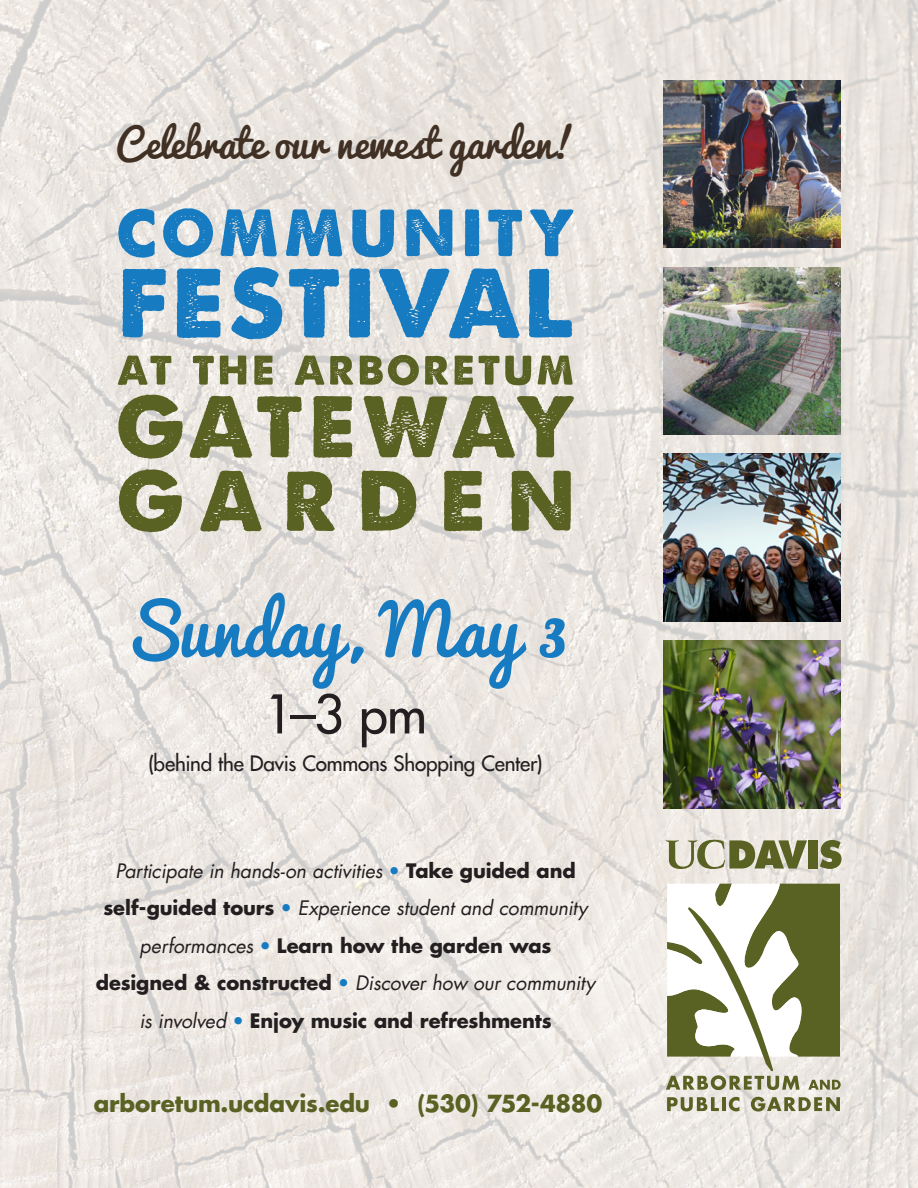
<style>
.page{position:relative;width:918px;height:1188px;background:#fff}
.page>*{position:absolute;margin:0;border:0;box-sizing:border-box;transform-origin:0 0}
.t1{font:69.15px "Pacifico";letter-spacing:-.01em;color:#177bc1}
.t2{font:500 51.9px "Futura UC Davis";color:#231f20}
.t3{font:39.15px "Pacifico";letter-spacing:-.005em;color:#413124}
.t4{font:700 23.1px "Futura UC Davis";letter-spacing:-.005em;color:#596123}
.t5{font:500 20.7px "Futura UC Davis";letter-spacing:-.01em;color:#231f20}
.t6{font:italic 19.5px/37.5px "Futura UC Davis";letter-spacing:-.01em;color:#231f20;text-align:center}
.s1{font-style:normal;color:#177bc1}
.s2{font-weight:700;font-style:normal}
</style>
<div class="page">
<img style="left:0;top:0;width:918px;height:1188px">
<img style="left:664px;top:267px;width:176px;height:168px">
<svg style="left:119px;top:469px;width:452px;height:63px;background:#a5a686"></svg>
<svg style="left:118px;top:395px;width:456px;height:64px;background:#9fa17f"></svg>
<svg style="left:118px;top:355px;width:455px;height:30px;background:#a2a383"></svg>
<svg style="left:122px;top:267px;width:450px;height:72px;background:#7cadcf"></svg>
<svg style="left:118px;top:208px;width:455px;height:50px;background:#80afcf"></svg>
<img style="left:664px;top:80px;width:176px;height:168px">
<img style="left:664px;top:641px;width:176px;height:168px">
<img style="left:664px;top:454px;width:176px;height:168px">
<svg style="left:820px;top:840px;width:22px;height:29px"></svg>
<div style="left:808px;top:840px;width:10px;height:29px;background:#596123"></div>
<svg style="left:665px;top:839px;width:142px;height:30px;background:#a2a482"></svg>
<svg style="left:666px;top:884px;width:175px;height:206px"></svg>
<svg style="left:667px;top:1097px;width:52px;height:14px"></svg>
<hr style="left:722px;top:1097px;width:3px;height:14px;background:#596123">
<svg style="left:729px;top:1097px;width:10px;height:14px"></svg>
<svg style="left:751px;top:1097px;width:89px;height:15px"></svg>
<p class="t3" style="left:115px;top:109px;width:462px">Celebrate our newest garden!</p>
<p class="t1" style="left:124px;top:570px;width:444px">Sunday, May 3</p>
<p class="t2" style="left:264px;top:682px;width:164px">1–3 pm</p>
<p class="t5" style="left:148px;top:751px;width:396px">(behind the Davis Commons Shopping Center)</p>
<p class="t6" style="left:96px;top:852px;width:501px">Participate in hands-on activities <span class="s1">•</span> <span class="s2">Take guided and self-guided tours</span> <span class="s1">•</span> Experience student and community performances <span class="s1">•</span> <span class="s2">Learn how the garden was designed &amp; constructed</span> <span class="s1">•</span> Discover how our community is involved <span class="s1">•</span> <span class="s2">Enjoy music and refreshments</span></p>
<p class="t4" style="left:94px;top:1087px;width:510px">arboretum.ucdavis.edu • (530) 752-4880</p>
</div>
